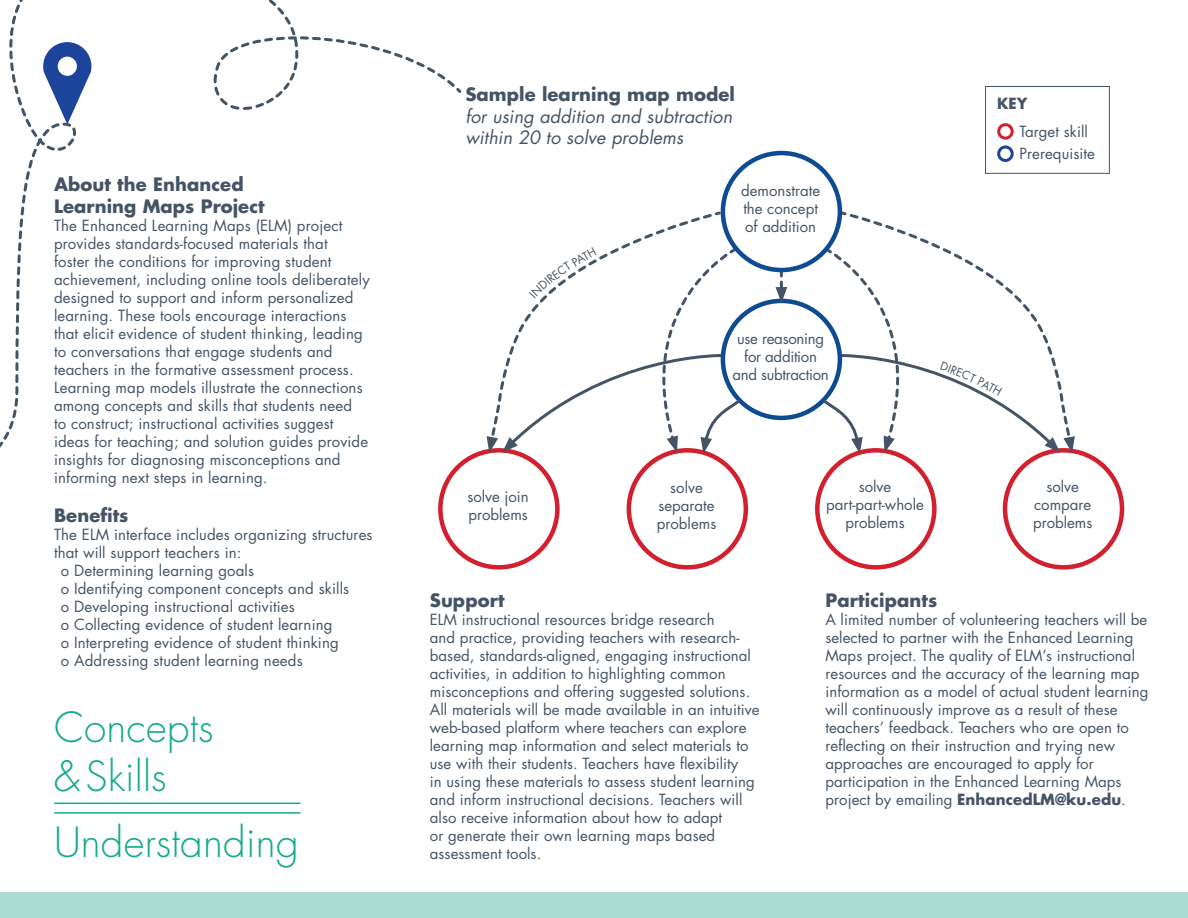
<style>
.page{position:relative;width:1188px;height:918px;background:#fff}
.page>*{position:absolute;margin:0;border:0;box-sizing:border-box;transform-origin:0 0}
.t1{font:300 40.5px/48.6px "Futura Std";letter-spacing:.005em;color:#15aa8e}
.t2{font:700 18px/21.6px "Futura Std";letter-spacing:.005em;color:#445465}
.t3{font:italic 18px/21.6px "Futura Std";letter-spacing:.005em;color:#445465}
.t4{font:15px/18px "Futura Std";letter-spacing:.005em;color:#445465}
.t5{font:15px/18px "Futura Std";letter-spacing:-.02em;color:#445465;text-align:center}
.t6{font:700 15px "Futura Std";color:#445465}
.s1{font-weight:700}
</style>
<div class="page">
<div style="left:0;top:893px;width:1188px;height:25px;background:#aadcd4"></div>
<div style="left:815px;top:448px;width:122px;height:122px;border:4px solid #d2202f;border-radius:50%"></div>
<div style="left:1003px;top:448px;width:121px;height:122px;border:4px solid #d2202f;border-radius:50%"></div>
<div style="left:438px;top:448px;width:122px;height:122px;border:4px solid #d2202f;border-radius:50%"></div>
<div style="left:627px;top:448px;width:121px;height:122px;border:4px solid #d2202f;border-radius:50%"></div>
<hr style="left:54px;top:803px;width:246px;height:1px;background:#15aa8e">
<hr style="left:54px;top:812px;width:246px;height:2px;background:#15aa8e">
<svg style="left:0;top:0;width:464px;height:482px"></svg>
<div style="left:997px;top:123px;width:17px;height:17px;border:3px solid #d2202f;border-radius:50%"></div>
<div style="left:997px;top:145px;width:17px;height:17px;border:3px solid #1d449b;border-radius:50%"></div>
<div style="left:985px;top:86px;width:125px;height:88px;border:1px solid #445465"></div>
<svg style="left:776px;top:272px;width:11px;height:31px"></svg>
<div style="left:721px;top:151px;width:121px;height:121px;border:4px solid #0f4b92;border-radius:50%"></div>
<svg style="left:487px;top:212px;width:257px;height:242px"></svg>
<svg style="left:820px;top:212px;width:255px;height:242px"></svg>
<p class="t2" style="left:54px;top:173px;width:212px">About the Enhanced<br>Learning Maps Project</p>
<p class="t4" style="left:54px;top:217px;width:317px">The Enhanced Learning Maps (ELM) project provides standards-focused materials that<br>foster the conditions for improving student achievement, including online tools deliberately designed to support and inform personalized learning. These tools encourage interactions that elicit evidence of student thinking, leading to conversations that engage students and teachers in the formative assessment process.<br>Learning map models illustrate the connections among concepts and skills that students need<br>to construct; instructional activities suggest ideas for teaching; and solution guides provide insights for diagnosing misconceptions and informing next steps in learning.</p>
<p class="t2" style="left:54px;top:505px;width:76px">Benefits</p>
<p class="t4" style="left:54px;top:526px;width:320px">The ELM interface includes organizing structures</p>
<p class="t4" style="left:54px;top:544px;width:189px">that will support teachers in:</p>
<p class="t4" style="left:61px;top:562px;width:195px">o Determining learning goals</p>
<p class="t4" style="left:61px;top:580px;width:290px">o Identifying component concepts and skills</p>
<p class="t4" style="left:61px;top:598px;width:236px">o Developing instructional activities</p>
<p class="t4" style="left:61px;top:616px;width:273px">o Collecting evidence of student learning</p>
<p class="t4" style="left:61px;top:634px;width:280px">o Interpreting evidence of student thinking</p>
<p class="t4" style="left:61px;top:652px;width:243px">o Addressing student learning needs</p>
<h1 class="t1" style="left:54px;top:704px;width:161px">Concepts &amp;Skills</h1>
<h1 class="t1" style="left:54px;top:819px;width:246px">Understanding</h1>
<p class="t2" style="left:465px;top:83px;width:271px">Sample learning map model</p>
<p class="t3" style="left:465px;top:105px;width:268px">for using addition and subtraction within 20 to solve problems</p>
<p class="t4" style="left:741px;top:182px;width:80px">demonstrate the concept of addition</p>
<p class="t5" style="left:733px;top:330px;width:98px">use reasoning for addition and subtraction</p>
<p class="t6" style="left:997px;top:93px;width:32px">KEY</p>
<p class="t4" style="left:1019px;top:120px;width:77px;line-height:22.4px">Target skill<br>Prerequisite</p>
<p class="t4" style="left:467px;top:488px;width:63px">solve join problems</p>
<p class="t4" style="left:657px;top:479px;width:61px;text-align:center">solve separate problems</p>
<p class="t2" style="left:430px;top:589px;width:76px">Support</p>
<p class="t4" style="left:430px;top:611px;width:331px">ELM instructional resources bridge research<br>and practice, providing teachers with research&shy;based, standards-aligned, engaging instructional activities, in addition to highlighting common misconceptions and offering suggested solutions.<br>All materials will be made available in an intuitive web-based platform where teachers can explore learning map information and select materials to use with their students. Teachers have flexibility<br>in using these materials to assess student learning and inform instructional decisions. Teachers will also receive information about how to adapt<br>or generate their own learning maps based assessment tools.</p>
<p class="t4" style="left:826px;top:478px;width:99px;text-align:center">solve part-part-whole problems</p>
<p class="t4" style="left:1033px;top:478px;width:61px;text-align:center">solve compare problems</p>
<p class="t2" style="left:825px;top:589px;width:113px">Participants</p>
<p class="t4" style="left:825px;top:611px;width:324px">A limited number of volunteering teachers will be selected to partner with the Enhanced Learning Maps project. The quality of ELM’s instructional resources and the accuracy of the learning map information as a model of actual student learning will continuously improve as a result of these teachers’ feedback. Teachers who are open to reflecting on their instruction and trying new approaches are encouraged to apply for participation in the Enhanced Learning Maps project by emailing <span class="s1">EnhancedLM@ku.edu</span>.</p>
</div>
